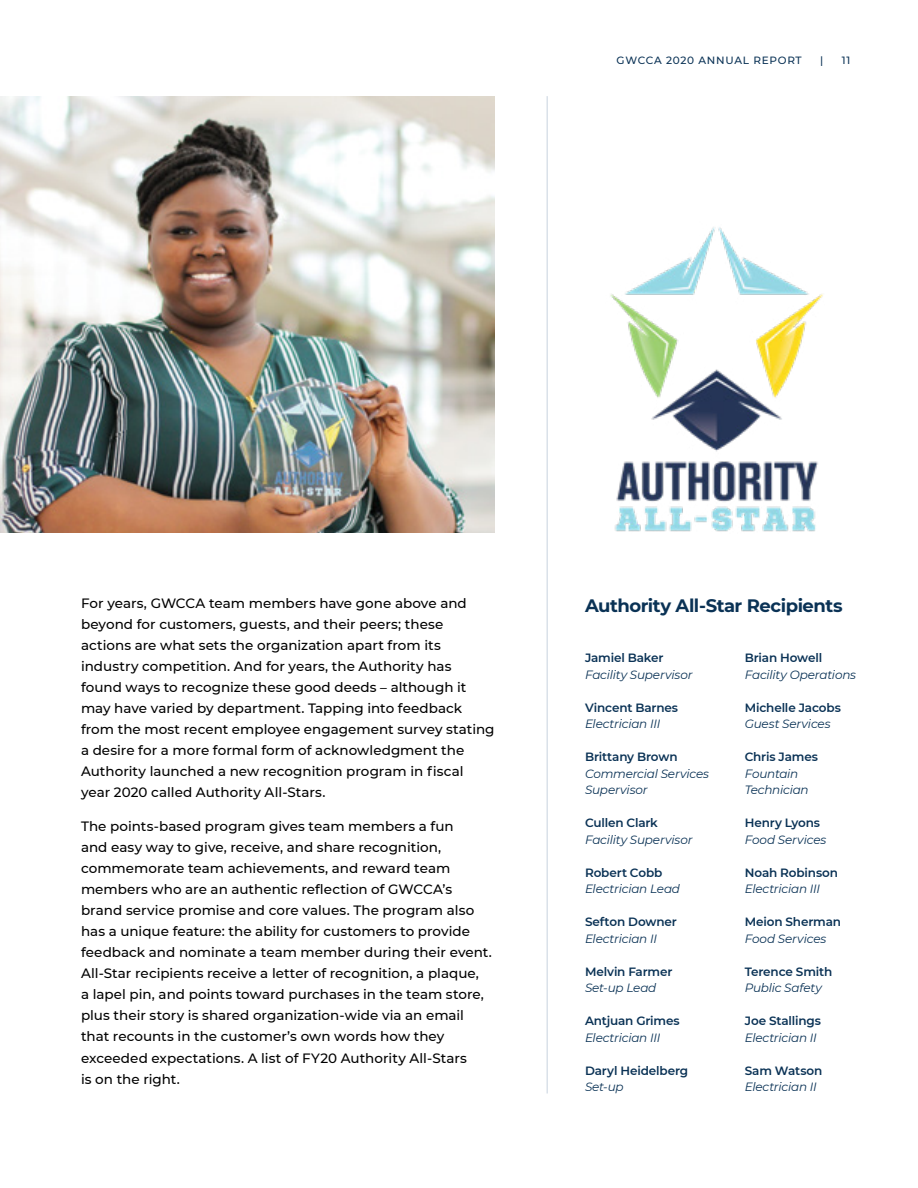
<style>
.page{position:relative;width:918px;height:1188px;background:#fff}
.page>*{position:absolute;margin:0;border:0;box-sizing:border-box;transform-origin:0 0}
.t1{font:700 18px "Montserrat";letter-spacing:-.025em;color:#0a3255}
.t2{font:500 13.5px/21px "Montserrat";color:#000}
.t3{font:italic 12px/16.5px "Montserrat";letter-spacing:-.015em;color:#0a3255}
.t4{font:600 12px "Montserrat";letter-spacing:-.01em;color:#0a3255}
.t5{font:500 10.5px "Montserrat";letter-spacing:.07em;color:#0a3255}
</style>
<div class="page">
<img style="left:0;top:96px;width:495px;height:436px">
<img style="left:610px;top:227px;width:213px;height:305px">
<hr style="left:546px;top:96px;width:2px;height:998px;background:#dae1e9">
<p class="t5" style="left:617px;top:53px;width:187px">GWCCA 2020 ANNUAL REPORT</p>
<p class="t5" style="left:820px;top:53px;width:5px">|</p>
<p class="t5" style="left:842px;top:53px;width:10px">11</p>
<p class="t2" style="left:81px;top:592px;width:415px">For years, GWCCA team members have gone above and beyond for customers, guests, and their peers; these actions are what sets the organization apart from its industry competition. And for years, the Authority has found ways to recognize these good deeds – although it may have varied by department. Tapping into feedback from the most recent employee engagement survey stating a desire for a more formal form of acknowledgment the Authority launched a new recognition program in fiscal year 2020 called Authority All-Stars.</p>
<p class="t2" style="left:81px;top:816px;width:412px">The points-based program gives team members a fun<br>and easy way to give, receive, and share recognition, commemorate team achievements, and reward team members who are an authentic reflection of GWCCA’s brand service promise and core values. The program also has a unique feature: the ability for customers to provide feedback and nominate a team member during their event.<br>All-Star recipients receive a letter of recognition, a plaque,<br>a lapel pin, and points toward purchases in the team store, plus their story is shared organization-wide via an email that recounts in the customer’s own words how they exceeded expectations. A list of FY20 Authority All-Stars<br>is on the right.</p>
<h1 class="t1" style="left:585px;top:593px;width:259px">Authority All-Star Recipients</h1>
<p class="t4" style="left:585px;top:650px;width:80px">Jamiel Baker</p>
<p class="t3" style="left:585px;top:666px;width:109px">Facility Supervisor</p>
<p class="t4" style="left:585px;top:699px;width:95px">Vincent Barnes</p>
<p class="t3" style="left:585px;top:715px;width:77px">Electrician III</p>
<p class="t4" style="left:585px;top:749px;width:94px">Brittany Brown</p>
<p class="t3" style="left:585px;top:765px;width:126px">Commercial Services<br>Supervisor</p>
<p class="t4" style="left:585px;top:815px;width:74px">Cullen Clark</p>
<p class="t3" style="left:585px;top:831px;width:109px">Facility Supervisor</p>
<p class="t4" style="left:585px;top:864px;width:79px">Robert Cobb</p>
<p class="t3" style="left:585px;top:880px;width:97px">Electrician Lead</p>
<p class="t4" style="left:585px;top:914px;width:93px">Sefton Downer</p>
<p class="t3" style="left:585px;top:930px;width:74px">Electrician II</p>
<p class="t4" style="left:585px;top:963px;width:89px">Melvin Farmer</p>
<p class="t3" style="left:585px;top:979px;width:73px">Set-up Lead</p>
<p class="t4" style="left:585px;top:1013px;width:96px">Antjuan Grimes</p>
<p class="t3" style="left:585px;top:1029px;width:77px">Electrician III</p>
<p class="t4" style="left:585px;top:1062px;width:105px">Daryl Heidelberg</p>
<p class="t3" style="left:585px;top:1078px;width:40px">Set-up</p>
<p class="t4" style="left:745px;top:650px;width:79px">Brian Howell</p>
<p class="t3" style="left:745px;top:666px;width:113px">Facility Operations</p>
<p class="t4" style="left:745px;top:699px;width:98px">Michelle Jacobs</p>
<p class="t3" style="left:745px;top:715px;width:87px">Guest Services</p>
<p class="t4" style="left:745px;top:749px;width:75px">Chris James</p>
<p class="t3" style="left:745px;top:765px;width:65px">Fountain<br>Technician</p>
<p class="t4" style="left:745px;top:815px;width:77px">Henry Lyons</p>
<p class="t3" style="left:745px;top:831px;width:83px">Food Services</p>
<p class="t4" style="left:745px;top:864px;width:95px">Noah Robinson</p>
<p class="t3" style="left:745px;top:880px;width:77px">Electrician III</p>
<p class="t4" style="left:745px;top:914px;width:98px">Meion Sherman</p>
<p class="t3" style="left:745px;top:930px;width:83px">Food Services</p>
<p class="t4" style="left:745px;top:963px;width:89px">Terence Smith</p>
<p class="t3" style="left:745px;top:979px;width:79px">Public Safety</p>
<p class="t4" style="left:745px;top:1013px;width:78px">Joe Stallings</p>
<p class="t3" style="left:745px;top:1029px;width:74px">Electrician II</p>
<p class="t4" style="left:745px;top:1062px;width:79px">Sam Watson</p>
<p class="t3" style="left:745px;top:1078px;width:74px">Electrician II</p>
</div>
